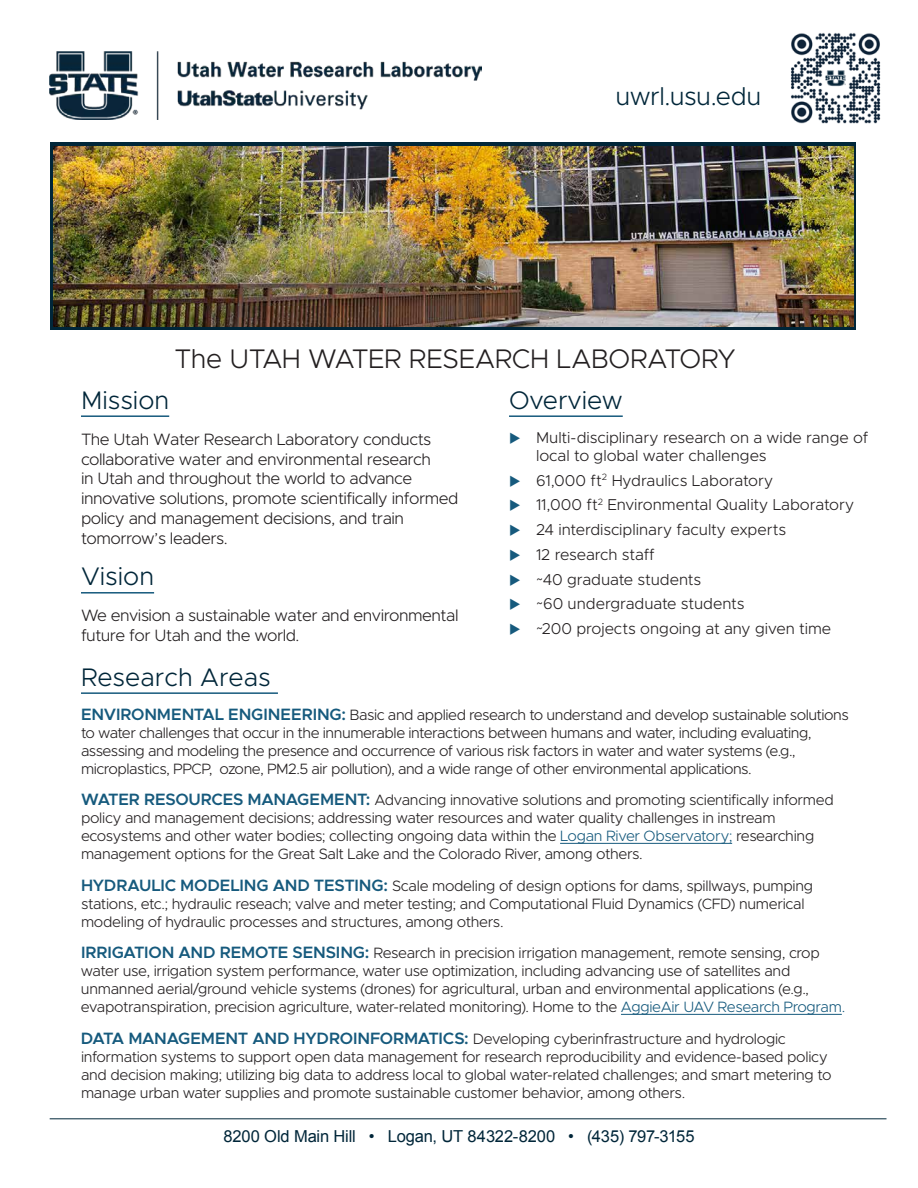
<style>
.page{position:relative;width:918px;height:1188px;background:#fff}
.page>*{position:absolute;margin:0;border:0;box-sizing:border-box;transform-origin:0 0}
.t1{font:300 27px "Metropolis";letter-spacing:-.015em;color:#231f20}
.t2{font:300 25.5px "Metropolis";color:#002639}
.t3{font:300 16.5px/19.8px "Metropolis";letter-spacing:-.03em;color:#231f20}
.t4{font:16.5px "Arial";letter-spacing:-.01em;color:#002639}
.t5{font:300 15.75px/24.8px "Metropolis";letter-spacing:-.005em;color:#231f20}
.t6{font:300 15px/18px "Metropolis";letter-spacing:-.025em;color:#231f20}
.s1{font-weight:600;font-size:16.5px;color:#165a7d}
.s2{color:#165a7d}
</style>
<div class="page">
<div style="left:50px;top:143px;width:806px;height:187px;background:#002639"></div>
<hr style="left:81px;top:692px;width:197px;height:2px;background:#165a7d">
<hr style="left:560px;top:843px;width:172px;height:1px;background:#165a7d">
<hr style="left:621px;top:1014px;width:221px;height:1px;background:#165a7d">
<img style="left:50px;top:51px;width:432px;height:69px">
<hr style="left:509px;top:415px;width:114px;height:2px;background:#165a7d">
<img style="left:54px;top:146px;width:799px;height:181px">
<hr style="left:50px;top:1118px;width:837px;height:1px;background:#002639">
<img style="left:791px;top:33px;width:90px;height:91px">
<hr style="left:81px;top:592px;width:73px;height:2px;background:#165a7d">
<hr style="left:81px;top:415px;width:88px;height:2px;background:#165a7d">
<h2 class="t2" style="left:616px;top:80px;width:147px">uwrl.usu.edu</h2>
<h1 class="t1" style="left:175px;top:342px;width:562px">The UTAH WATER RESEARCH LABORATORY</h1>
<h2 class="t2" style="left:81px;top:384px;width:90px">Mission</h2>
<p class="t3" style="left:81px;top:429px;width:379px">The Utah Water Research Laboratory conducts collaborative water and environmental research<br>in Utah and throughout the world to advance innovative solutions, promote scientifically informed policy and management decisions, and train tomorrow’s leaders.</p>
<h2 class="t2" style="left:81px;top:561px;width:75px">Vision</h2>
<p class="t3" style="left:81px;top:606px;width:379px">We envision a sustainable water and environmental future for Utah and the world.</p>
<h2 class="t2" style="left:509px;top:384px;width:115px">Overview</h2>
<p class="t5" style="left:536px;top:428px;width:334px;line-height:18px">Multi-disciplinary research on a wide range of local to global water challenges</p>
<p class="t5" style="left:536px;top:468px;width:320px">61,000 ft<sup>2</sup> Hydraulics Laboratory<br>11,000 ft<sup>2</sup> Environmental Quality Laboratory<br>24 interdisciplinary faculty experts<br>12 research staff<br>~40 graduate students<br>~60 undergraduate students<br>~200 projects ongoing at any given time</p>
<h2 class="t2" style="left:81px;top:661px;width:191px">Research Areas</h2>
<p class="t6" style="left:81px;top:706px;width:769px"><span class="s1">ENVIRONMENTAL ENGINEERING:</span> Basic and applied research to understand and develop sustainable solutions to water challenges that occur in the innumerable interactions between humans and water, including evaluating, assessing and modeling the presence and occurrence of various risk factors in water and water systems (e.g., microplastics, PPCP, ozone, PM2.5 air pollution), and a wide range of other environmental applications.</p>
<p class="t6" style="left:81px;top:791px;width:754px"><span class="s1">WATER RESOURCES MANAGEMENT:</span> Advancing innovative solutions and promoting scientifically informed policy and management decisions; addressing water resources and water quality challenges in instream ecosystems and other water bodies; collecting ongoing data within the <span class="s2">Logan River Observatory;</span> researching management options for the Great Salt Lake and the Colorado River, among others.</p>
<p class="t6" style="left:81px;top:877px;width:734px"><span class="s1">HYDRAULIC MODELING AND TESTING:</span> Scale modeling of design options for dams, spillways, pumping stations, etc.; hydraulic reseach; valve and meter testing; and Computational Fluid Dynamics (CFD) numerical modeling of hydraulic processes and structures, among others.</p>
<p class="t6" style="left:81px;top:944px;width:766px"><span class="s1">IRRIGATION AND REMOTE SENSING:</span> Research in precision irrigation management, remote sensing, crop water use, irrigation system performance, water use optimization, including advancing use of satellites and unmanned aerial/ground vehicle systems (drones) for agricultural, urban and environmental applications (e.g., evapotranspiration, precision agriculture, water-related monitoring). Home to the <span class="s2">AggieAir UAV Research Program.</span></p>
<p class="t6" style="left:81px;top:1030px;width:752px"><span class="s1">DATA MANAGEMENT AND HYDROINFORMATICS:</span> Developing cyberinfrastructure and hydrologic information systems to support open data management for research reproducibility and evidence-based policy and decision making; utilizing big data to address local to global water-related challenges; and smart metering to manage urban water supplies and promote sustainable customer behavior, among others.</p>
<p class="t4" style="left:223px;top:1125px;width:473px">8200 Old Main Hill • Logan, UT 84322-8200 • (435) 797-3155</p>
</div>
